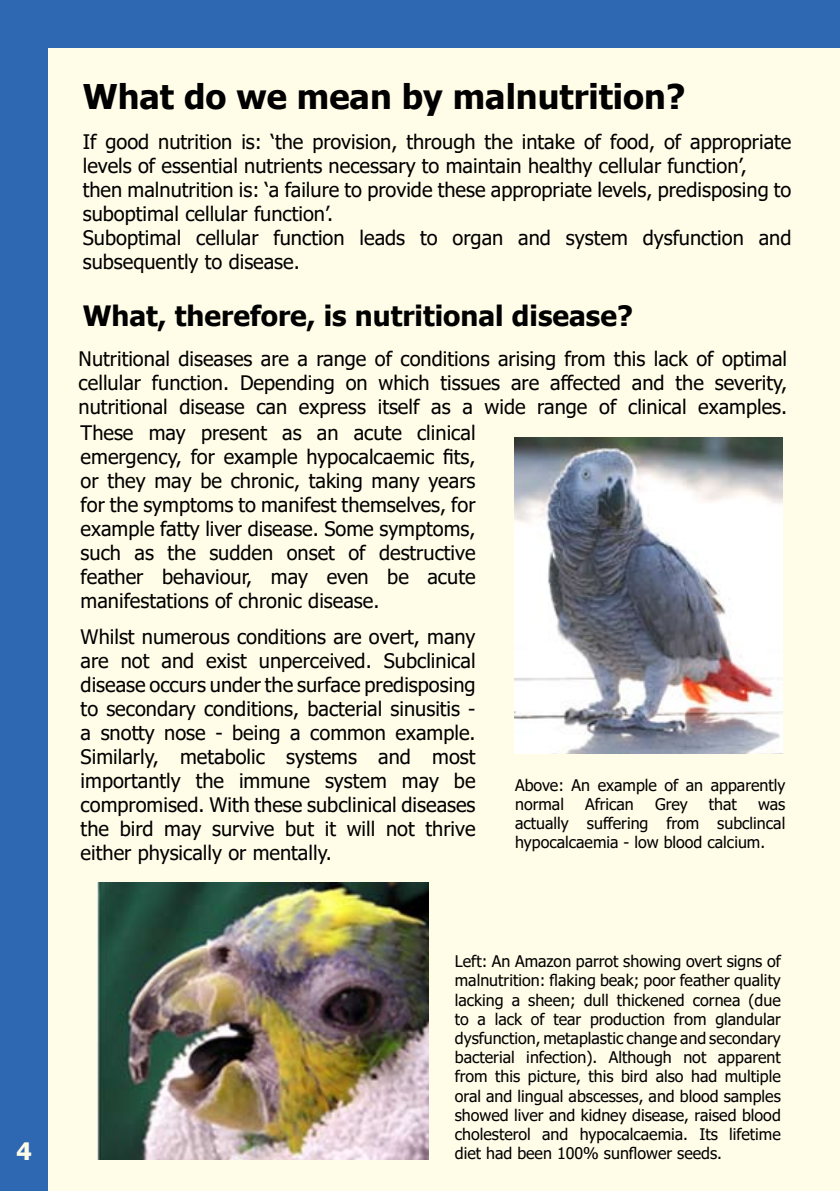
<style>
.page{position:relative;width:840px;height:1191px;background:#fff}
.page>*{position:absolute;margin:0;border:0;box-sizing:border-box;transform-origin:0 0}
.t1{font:700 34px "Tahoma";color:#000}
.t2{font:700 28px "Tahoma";color:#000}
.t3{font:700 24px "Tahoma";color:#fffde8}
.t4{font:20px/24px "Tahoma";color:#000;text-align:justify}
.t5{font:16px/19.2px "Tahoma";color:#000;text-align:justify}
</style>
<div class="page">
<div style="left:0;top:0;width:839px;height:1191px;background:#2e68b2"></div>
<div style="left:48px;top:48px;width:791px;height:1143px;background:#fffde8"></div>
<img style="left:514px;top:437px;width:268px;height:316px">
<img style="left:98px;top:882px;width:330px;height:277px">
<p class="t3" style="left:16px;top:1134px;width:17px">4</p>
<h1 class="t1" style="left:83px;top:72px;width:603px">What do we mean by malnutrition?</h1>
<p class="t4" style="left:83px;top:131px;width:709px;text-align:left">If good nutrition is: ‘the provision, through the intake of food, of appropriate levels of essential nutrients necessary to maintain healthy cellular function’,<br>then malnutrition is: ‘a failure to provide these appropriate levels, predisposing to suboptimal cellular function’.<br>Suboptimal cellular function leads to organ and system dysfunction and subsequently to disease.</p>
<h2 class="t2" style="left:83px;top:296px;width:551px">What, therefore, is nutritional disease?</h2>
<p class="t4" style="left:79px;top:348px;width:709px">Nutritional diseases are a range of conditions arising from this lack of optimal cellular function. Depending on which tissues are affected and the severity, nutritional disease can express itself as a wide range of clinical examples.</p>
<p class="t4" style="left:81px;top:421px;width:396px">These may present as an acute clinical emergency, for example hypocalcaemic fits, or they may be chronic, taking many years for the symptoms to manifest themselves, for example fatty liver disease. Some symptoms, such as the sudden onset of destructive feather behaviour, may even be acute manifestations of chronic disease.</p>
<p class="t4" style="left:81px;top:625px;width:396px">Whilst numerous conditions are overt, many are not and exist unperceived. Subclinical disease occurs under the surface predisposing to secondary conditions, bacterial sinusitis - a snotty nose - being a common example.<br>Similarly, metabolic systems and most importantly the immune system may be compromised. With these subclinical diseases the bird may survive but it will not thrive either physically or mentally.</p>
<p class="t5" style="left:515px;top:776px;width:271px">Above: An example of an apparently normal</p>
<p class="t5" style="left:584px;top:795px;width:50px">African</p>
<p class="t5" style="left:654px;top:795px;width:34px">Grey</p>
<p class="t5" style="left:708px;top:795px;width:30px">that</p>
<p class="t5" style="left:515px;top:795px;width:271px;text-indent:243px">was actually suffering from subclincal hypocalcaemia - low blood calcium.</p>
<p class="t5" style="left:454px;top:952px;width:327px">Left: An Amazon parrot showing overt signs of malnutrition: flaking beak; poor feather quality lacking a sheen; dull thickened cornea (due to a lack of tear production from glandular dysfunction, metaplastic change and secondary bacterial infection). Although not apparent from this picture, this bird also had multiple oral and lingual abscesses, and blood samples showed liver and kidney disease, raised blood cholesterol and hypocalcaemia. Its lifetime diet had been 100% sunflower seeds.</p>
</div>
